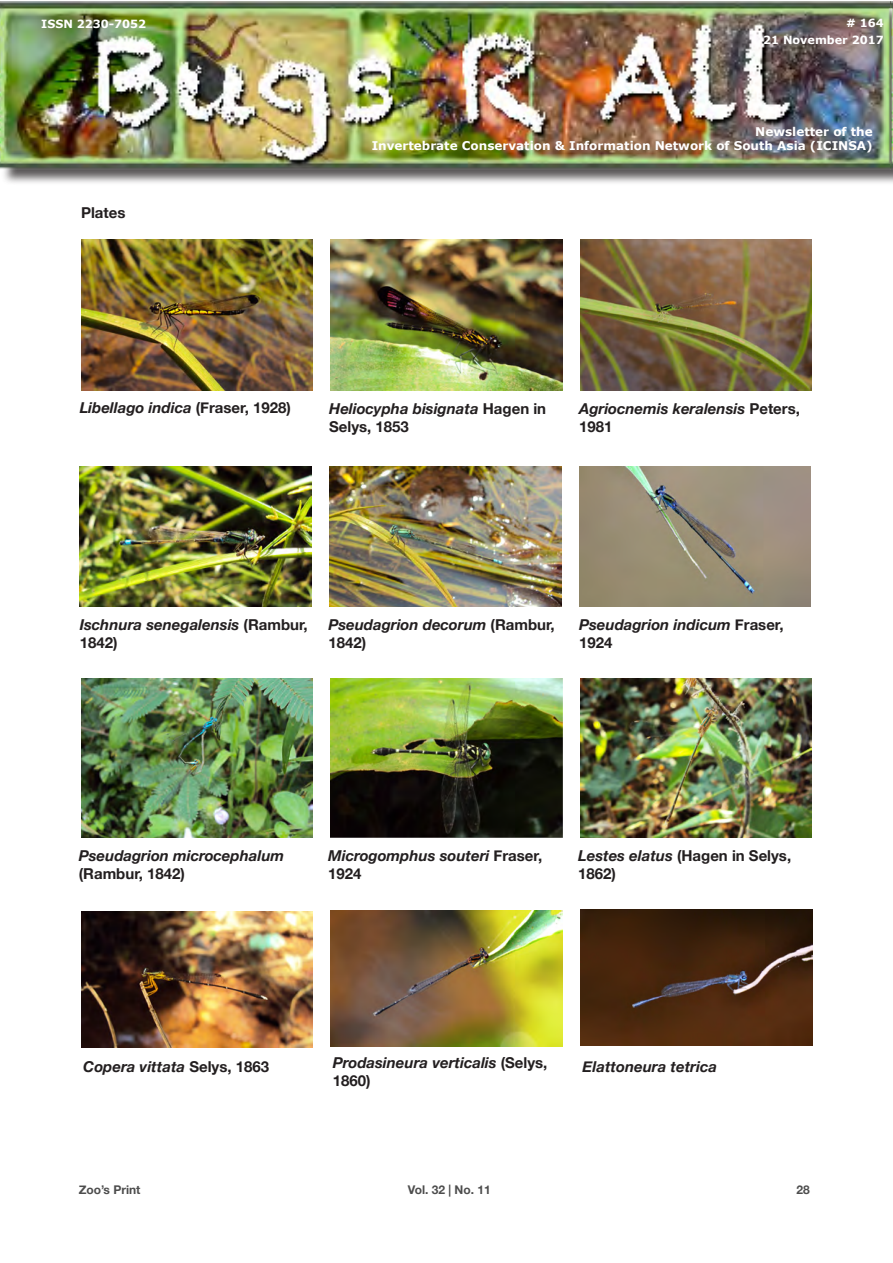
<style>
.page{position:relative;width:893px;height:1263px;background:#fff}
.page>*{position:absolute;margin:0;border:0;box-sizing:border-box;transform-origin:0 0}
.smm_acknowledge{font:italic 700 15px/18px "Helvetica Neue";color:#231f20}
.smm_acknowledge-2{font:700 15px/18px "Helvetica Neue";color:#231f20}
.t1{font:700 12px/14.4px "Verdana";color:#fff;text-align:right}
.t2{font:700 12px "Helvetica Neue";color:#4d4d4d}
.t3{font:700 11.25px "Verdana";color:#fff}
.s1{font-style:normal}
.s2{font-style:italic}
</style>
<div class="page">
<div style="left:1px;top:4px;width:892px;height:183px;background:#231f20;opacity:.75"></div>
<img style="left:0;top:1px;width:893px;height:168px">
<img style="left:81px;top:239px;width:232px;height:151px">
<img style="left:331px;top:239px;width:231px;height:151px">
<img style="left:580px;top:239px;width:232px;height:151px">
<img style="left:80px;top:467px;width:231px;height:140px">
<img style="left:329px;top:467px;width:232px;height:140px">
<img style="left:579px;top:467px;width:232px;height:140px">
<img style="left:81px;top:679px;width:232px;height:159px">
<img style="left:580px;top:679px;width:232px;height:159px">
<img style="left:81px;top:912px;width:232px;height:135px">
<img style="left:331px;top:911px;width:231px;height:135px">
<img style="left:580px;top:910px;width:232px;height:135px">
<img style="left:330px;top:679px;width:232px;height:159px">
<p class="t3" style="left:41px;top:16px;width:106px">ISSN 2230-7052</p>
<p class="t3" style="left:846px;top:15px;width:39px"># 164</p>
<p class="t3" style="left:763px;top:32px;width:122px">21 November 2017</p>
<p class="smm_acknowledge-2" style="left:81px;top:204px;width:46px">Plates</p>
<p class="t1" style="left:372px;top:124px;width:503px">Newsletter of the<br>Invertebrate Conservation &amp; Information Network of South Asia (ICINSA)</p>
<p class="smm_acknowledge" style="left:80px;top:399px;width:213px">Libellago indica <span class="s1">(Fraser, 1928)</span></p>
<p class="smm_acknowledge" style="left:329px;top:400px;width:218px">Heliocypha bisignata <span class="s1">Hagen in<br>Selys, 1853</span></p>
<p class="smm_acknowledge" style="left:579px;top:400px;width:222px">Agriocnemis keralensis <span class="s1">Peters,<br>1981</span></p>
<p class="smm_acknowledge" style="left:80px;top:615px;width:230px">Ischnura senegalensis <span class="s1">(Rambur,<br>1842)</span></p>
<p class="smm_acknowledge" style="left:328px;top:615px;width:228px">Pseudagrion decorum <span class="s1">(Rambur,<br>1842)</span></p>
<p class="smm_acknowledge" style="left:579px;top:615px;width:206px">Pseudagrion indicum <span class="s1">Fraser,<br>1924</span></p>
<p class="smm_acknowledge" style="left:79px;top:847px;width:207px">Pseudagrion microcephalum <span class="s1">(Rambur, 1842)</span></p>
<p class="smm_acknowledge-2" style="left:578px;top:847px;width:215px"><span class="s2">Lestes elatus</span> (Hagen in Selys,<br>1862)</p>
<p class="smm_acknowledge" style="left:328px;top:847px;width:215px">Microgomphus souteri <span class="s1">Fraser,<br>1924</span></p>
<p class="smm_acknowledge" style="left:83px;top:1057px;width:187px">Copera vittata <span class="s1">Selys, 1863</span></p>
<p class="smm_acknowledge" style="left:333px;top:1054px;width:216px">Prodasineura verticalis <span class="s1">(Selys,<br>1860)</span></p>
<p class="smm_acknowledge" style="left:582px;top:1057px;width:136px">Elattoneura tetrica</p>
<p class="t2" style="left:79px;top:1180px;width:63px">Zoo’s Print</p>
<p class="t2" style="left:408px;top:1180px;width:84px">Vol. 32 | No. 11</p>
<p class="t2" style="left:796px;top:1180px;width:15px">28</p>
</div>
